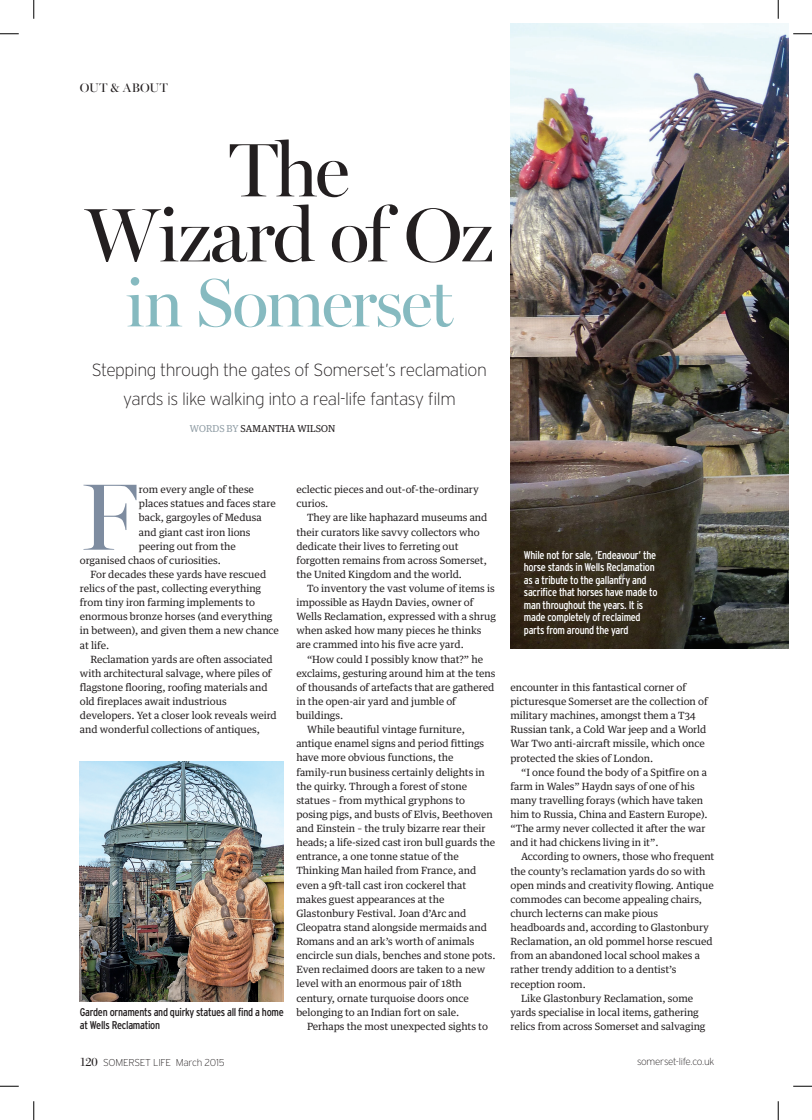
<style>
.page{position:relative;width:812px;height:1120px;background:#fff}
.page>*{position:absolute;margin:0;border:0;box-sizing:border-box;transform-origin:0 0}
.t1{font:95px "Gqrygh Miller Banner";color:#7e8ca0}
.t2{font:76.25px/65px "Gqrygh Miller Banner";letter-spacing:-.03em;color:#231f20;text-align:center}
.t3{font:68.75px "Gqrygh Miller Banner";letter-spacing:-.035em;color:#86bac0}
.t4{font:200 17.5px/28.2px "Rytrpl Interstate";letter-spacing:-.03em;color:#231f20;text-align:center}
.t5{font:12.5px "Gqrygh Miller Banner";letter-spacing:.015em;color:#231f20}
.t6{font:condensed 11.25px/12.5px "Fwbhsl Interstate";letter-spacing:-.025em;color:#fff}
.t7{font:condensed 11.25px/12.5px "Fwbhsl Interstate";letter-spacing:-.025em;color:#231f20}
.t8{font:10px/14.1px "Kvllsg Guardian Text Egyp";letter-spacing:-.005em;color:#231f20}
.t9{font:200 10px "Rytrpl Interstate";letter-spacing:-.025em;color:#231f20}
.t10{font:10px "Nfcrrf Guardian Egyp";letter-spacing:.015em;color:#231f20}
.s1{color:#919ea6}
.s2{font-family:"Rxxswy Bodoni";font-weight:400;font-size:12.5px}
</style>
<div class="page">
<img style="left:510px;top:23px;width:278px;height:626px">
<img style="left:80px;top:761px;width:204px;height:241px">
<svg style="left:0;top:33px;width:19px;height:2px"></svg>
<svg style="left:793px;top:33px;width:19px;height:2px"></svg>
<svg style="left:0;top:1085px;width:19px;height:2px"></svg>
<svg style="left:793px;top:1085px;width:19px;height:2px"></svg>
<svg style="left:33px;top:0;width:2px;height:19px"></svg>
<svg style="left:33px;top:1101px;width:2px;height:19px"></svg>
<svg style="left:777px;top:0;width:2px;height:19px"></svg>
<svg style="left:777px;top:1101px;width:2px;height:19px"></svg>
<p class="t5" style="left:80px;top:80px;width:89px">OUT &amp; ABOUT</p>
<h2 class="t2" style="left:85px;top:138px;width:410px">The<br>Wizard of Oz</h2>
<h3 class="t3" style="left:125px;top:262px;width:330px">in Somerset</h3>
<h3 class="t4" style="left:92px;top:358px;width:396px">Stepping through the gates of Somerset’s reclamation yards is like walking into a real-life fantasy film</h3>
<p class="t10" style="left:190px;top:425px;width:147px"><span class="s1">WORDS BY</span> SAMANTHA WILSON</p>
<h1 class="t1" style="left:80px;top:461px;width:60px">F</h1>
<p class="t8" style="left:139px;top:483px;width:116px">rom every angle of these</p>
<p class="t8" style="left:139px;top:497px;width:138px">places statues and faces stare</p>
<p class="t8" style="left:139px;top:511px;width:124px">back, gargoyles of Medusa</p>
<p class="t8" style="left:139px;top:525px;width:113px">and giant cast iron lions</p>
<p class="t8" style="left:139px;top:540px;width:98px">peering out from the</p>
<p class="t8" style="left:80px;top:554px;width:143px">organised chaos of curiosities.</p>
<p class="t8" style="left:90px;top:568px;width:177px">For decades these yards have rescued</p>
<p class="t8" style="left:80px;top:582px;width:183px">relics of the past, collecting everything</p>
<p class="t8" style="left:80px;top:596px;width:177px">from tiny iron farming implements to</p>
<p class="t8" style="left:80px;top:610px;width:194px">enormous bronze horses (and everything</p>
<p class="t8" style="left:80px;top:624px;width:201px">in between), and given them a new chance</p>
<p class="t8" style="left:80px;top:638px;width:31px">at life.</p>
<p class="t8" style="left:90px;top:653px;width:184px">Reclamation yards are often associated</p>
<p class="t8" style="left:80px;top:667px;width:193px">with architectural salvage, where piles of</p>
<p class="t8" style="left:80px;top:681px;width:189px">flagstone flooring, roofing materials and</p>
<p class="t8" style="left:80px;top:695px;width:148px">old fireplaces await industrious</p>
<p class="t8" style="left:80px;top:709px;width:198px">developers. Yet a closer look reveals weird</p>
<p class="t8" style="left:80px;top:723px;width:181px">and wonderful collections of antiques,</p>
<p class="t7" style="left:80px;top:1007px;width:205px">Garden ornaments and quirky statues all find a home at Wells Reclamation</p>
<p class="t8" style="left:296px;top:483px;width:184px">eclectic pieces and out-of-the-ordinary curios.</p>
<p class="t8" style="left:296px;top:511px;width:193px;text-indent:11px">They are like haphazard museums and their curators like savvy collectors who dedicate their lives to ferreting out forgotten remains from across Somerset, the United Kingdom and the world.</p>
<p class="t8" style="left:296px;top:582px;width:201px;text-indent:11px">To inventory the vast volume of items is impossible as Haydn Davies, owner of Wells Reclamation, expressed with a shrug when asked how many pieces he thinks are crammed into his five acre yard.</p>
<p class="t8" style="left:307px;top:652px;width:178px">“How could I possibly know that?” he</p>
<p class="t8" style="left:296px;top:667px;width:201px">exclaims, gesturing around him at the tens</p>
<p class="t8" style="left:296px;top:681px;width:200px">of thousands of artefacts that are gathered</p>
<p class="t8" style="left:296px;top:695px;width:161px">in the open-air yard and jumble of</p>
<p class="t8" style="left:296px;top:709px;width:48px">buildings.</p>
<p class="t8" style="left:307px;top:723px;width:159px">While beautiful vintage furniture,</p>
<p class="t8" style="left:296px;top:737px;width:189px">antique enamel signs and period fittings</p>
<p class="t8" style="left:296px;top:751px;width:159px">have more obvious functions, the</p>
<p class="t8" style="left:296px;top:765px;width:190px">family-run business certainly delights in</p>
<p class="t8" style="left:296px;top:780px;width:172px">the quirky. Through a forest of stone</p>
<p class="t8" style="left:296px;top:794px;width:170px">statues – from mythical gryphons to</p>
<p class="t8" style="left:296px;top:808px;width:198px">posing pigs, and busts of Elvis, Beethoven</p>
<p class="t8" style="left:296px;top:822px;width:191px">and Einstein – the truly bizarre rear their</p>
<p class="t8" style="left:296px;top:836px;width:200px">heads; a life-sized cast iron bull guards the</p>
<p class="t8" style="left:296px;top:850px;width:164px">entrance, a one tonne statue of the</p>
<p class="t8" style="left:296px;top:864px;width:181px">Thinking Man hailed from France, and</p>
<p class="t8" style="left:296px;top:878px;width:171px">even a 9ft-tall cast iron cockerel that</p>
<p class="t8" style="left:296px;top:893px;width:149px">makes guest appearances at the</p>
<p class="t8" style="left:296px;top:907px;width:171px">Glastonbury Festival. Joan d’Arc and</p>
<p class="t8" style="left:296px;top:921px;width:192px">Cleopatra stand alongside mermaids and</p>
<p class="t8" style="left:296px;top:935px;width:179px">Romans and an ark’s worth of animals</p>
<p class="t8" style="left:296px;top:949px;width:201px">encircle sun dials, benches and stone pots.</p>
<p class="t8" style="left:296px;top:963px;width:190px">Even reclaimed doors are taken to a new</p>
<p class="t8" style="left:296px;top:977px;width:167px">level with an enormous pair of 18th</p>
<p class="t8" style="left:296px;top:991px;width:174px">century, ornate turquoise doors once</p>
<p class="t8" style="left:296px;top:1005px;width:164px">belonging to an Indian fort on sale.</p>
<p class="t8" style="left:307px;top:1020px;width:182px">Perhaps the most unexpected sights to</p>
<p class="t6" style="left:524px;top:549px;width:135px">While not for sale, ‘Endeavour’ the horse stands in Wells Reclamation as a tribute to the gallantry and sacrifice that horses have made to man throughout the years. It is made completely of reclaimed parts from around the yard</p>
<p class="t8" style="left:510px;top:681px;width:199px">encounter in this fantastical corner of picturesque Somerset are the collection of military machines, amongst them a T34<br>Russian tank, a Cold War jeep and a World War Two anti-aircraft missile, which once protected the skies of London.</p>
<p class="t8" style="left:510px;top:766px;width:199px;text-indent:11px">“I once found the body of a Spitfire on a farm in Wales” Haydn says of one of his many travelling forays (which have taken him to Russia, China and Eastern Europe). “The army never collected it after the war and it had chickens living in it”.</p>
<p class="t8" style="left:521px;top:850px;width:195px">According to owners, those who frequent</p>
<p class="t8" style="left:510px;top:864px;width:197px">the county’s reclamation yards do so with</p>
<p class="t8" style="left:510px;top:878px;width:205px">open minds and creativity flowing. Antique</p>
<p class="t8" style="left:510px;top:893px;width:193px">commodes can become appealing chairs,</p>
<p class="t8" style="left:510px;top:907px;width:149px">church lecterns can make pious</p>
<p class="t8" style="left:510px;top:921px;width:200px">headboards and, according to Glastonbury</p>
<p class="t8" style="left:510px;top:935px;width:204px">Reclamation, an old pommel horse rescued</p>
<p class="t8" style="left:510px;top:949px;width:191px">from an abandoned local school makes a</p>
<p class="t8" style="left:510px;top:963px;width:167px">rather trendy addition to a dentist’s</p>
<p class="t8" style="left:510px;top:977px;width:77px">reception room.</p>
<p class="t8" style="left:521px;top:991px;width:174px">Like Glastonbury Reclamation, some</p>
<p class="t8" style="left:510px;top:1006px;width:190px">yards specialise in local items, gathering</p>
<p class="t8" style="left:510px;top:1020px;width:196px">relics from across Somerset and salvaging</p>
<p class="t9" style="left:80px;top:1059px;width:146px"><span class="s2">120</span> SOMERSET LIFE March 2015</p>
<p class="t9" style="left:637px;top:1057px;width:79px">somerset-life.co.uk</p>
</div>
